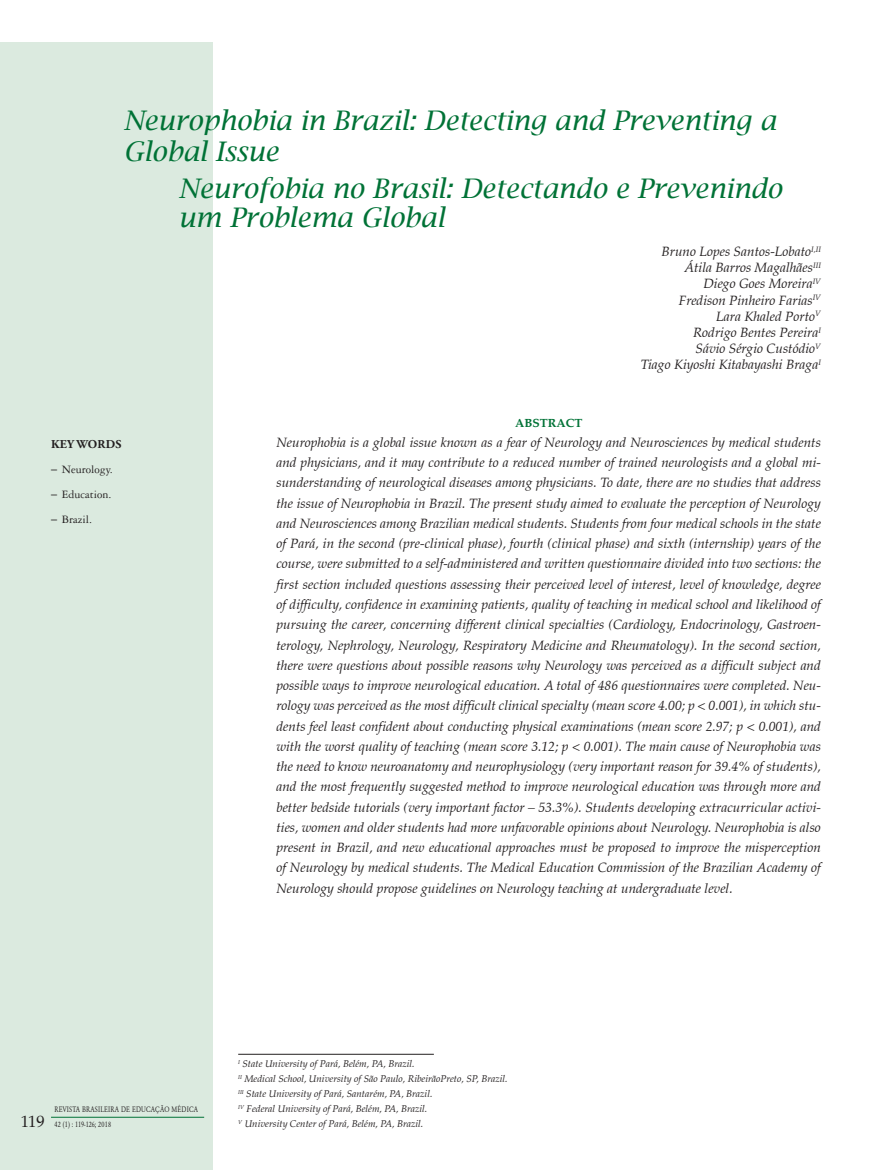
<style>
.page{position:relative;width:872px;height:1170px;background:#fff}
.page>*{position:absolute;margin:0;border:0;box-sizing:border-box;transform-origin:0 0}
._01{font:italic 27px/28.5px "Lucida Bright";color:#007236}
._00{font:italic 27px/31.5px "Lucida Bright";color:#007236}
._04{font:italic 13.5px/20.2px "Palton";color:#231f20;text-align:justify}
._02{font:italic 13.5px/16.2px "Palton";color:#231f20;text-align:right}
.t1{font:12px "Garamond 3 LT Std";color:#231f20}
.Keywords{font:700 12px "Adobe Garamond Pro";letter-spacing:.015em;color:#231f20}
._03{font:700 12px "Palton";color:#007236}
.footnote_abre{font:italic 9.75px/15px "Palton";color:#231f20}
.t2{font:8.25px/15px "Garamond";letter-spacing:.03em;color:#231f20;scale:.8 1}
.s1{font-family:"Palton Roman"}
.s2{font-family:"Palton Roman";font-size:16.5px}
</style>
<div class="page">
<div style="left:0;top:43px;width:213px;height:1126px;background:#dbeadf"></div>
<hr style="left:51px;top:1116px;width:153px;height:1px;background:#007236">
<hr style="left:238px;top:1053px;width:196px;height:1px;background:#231f20">
<p class="_00" style="left:123px;top:104px;width:654px">Neurophobia in Brazil: Detecting and Preventing a<br>Global Issue</p>
<p class="_01" style="left:179px;top:174px;width:605px">Neurofobia no Brasil: Detectando e Prevenindo um Problema Global</p>
<p class="_02" style="left:640px;top:243px;width:182px">Bruno Lopes Santos-Lobato<sup>I,II<br></sup>Átila Barros Magalhães<sup>III<br></sup>Diego Goes Moreira<sup>IV<br></sup>Fredison Pinheiro Farias<sup>IV<br></sup>Lara Khaled Porto<sup>V<br></sup>Rodrigo Bentes Pereira<sup>I<br></sup>Sávio Sérgio Custódio<sup>V<br></sup>Tiago Kiyoshi Kitabayashi Braga<sup>I</sup></p>
<p class="Keywords" style="left:51px;top:437px;width:72px">KEY WORDS</p>
<p class="t1" style="left:51px;top:463px;width:63px"><span class="s1">–</span> Neurology.</p>
<p class="t1" style="left:51px;top:488px;width:62px"><span class="s1">–</span> Education.</p>
<p class="t1" style="left:51px;top:513px;width:42px"><span class="s1">–</span> Brazil.</p>
<p class="_03" style="left:515px;top:415px;width:69px">ABSTRACT</p>
<p class="_04" style="left:276px;top:432px;width:546px">Neurophobia is a global issue known as a fear of Neurology and Neurosciences by medical students and physicians, and it may contribute to a reduced number of trained neurologists and a global mi&shy;sunderstanding of neurological diseases among physicians. To date, there are no studies that address the issue of Neurophobia in Brazil. The present study aimed to evaluate the perception of Neurology and Neurosciences among Brazilian medical students. Students from four medical schools in the state of Pará, in the second (pre-clinical phase), fourth (clinical phase) and sixth (internship) years of the course, were submitted to a self-administered and written questionnaire divided into two sections: the first section included questions assessing their perceived level of interest, level of knowledge, degree of difficulty, confidence in examining patients, quality of teaching in medical school and likelihood of pursuing the career, concerning different clinical specialties (Cardiology, Endocrinology, Gastroen&shy;terology, Nephrology, Neurology, Respiratory Medicine and Rheumatology). In the second section, there were questions about possible reasons why Neurology was perceived as a difficult subject and possible ways to improve neurological education. A total of 486 questionnaires were completed. Neu&shy;rology was perceived as the most difficult clinical specialty (mean score 4.00; p &lt; 0.001), in which stu&shy;dents feel least confident about conducting physical examinations (mean score 2.97; p &lt; 0.001), and with the worst quality of teaching (mean score 3.12; p &lt; 0.001). The main cause of Neurophobia was the need to know neuroanatomy and neurophysiology (very important reason for 39.4% of students), and the most frequently suggested method to improve neurological education was through more and better bedside tutorials (very important factor – 53.3%). Students developing extracurricular activi&shy;ties, women and older students had more unfavorable opinions about Neurology. Neurophobia is also present in Brazil, and new educational approaches must be proposed to improve the misperception of Neurology by medical students. The Medical Education Commission of the Brazilian Academy of Neurology should propose guidelines on Neurology teaching at undergraduate level.</p>
<p class="t2" style="left:21px;top:1101px;width:223px;text-indent:34px">REVISTA BRASILEIRA DE EDUCAÇÃO MÉDICA<br><span class="s2">119</span> 42 (1) : 119-126; 2018</p>
<p class="footnote_abre" style="left:238px;top:1056px;width:271px"><sup>I</sup> State University of Pará, Belém, PA, Brazil.<br><sup>II</sup> Medical School, University of São Paulo, RibeirãoPreto, SP, Brazil.<br><sup>III</sup> State University of Pará, Santarém, PA, Brazil.<br><sup>IV</sup> Federal University of Pará, Belém, PA, Brazil.<br><sup>V</sup> University Center of Pará, Belém, PA, Brazil.</p>
</div>
